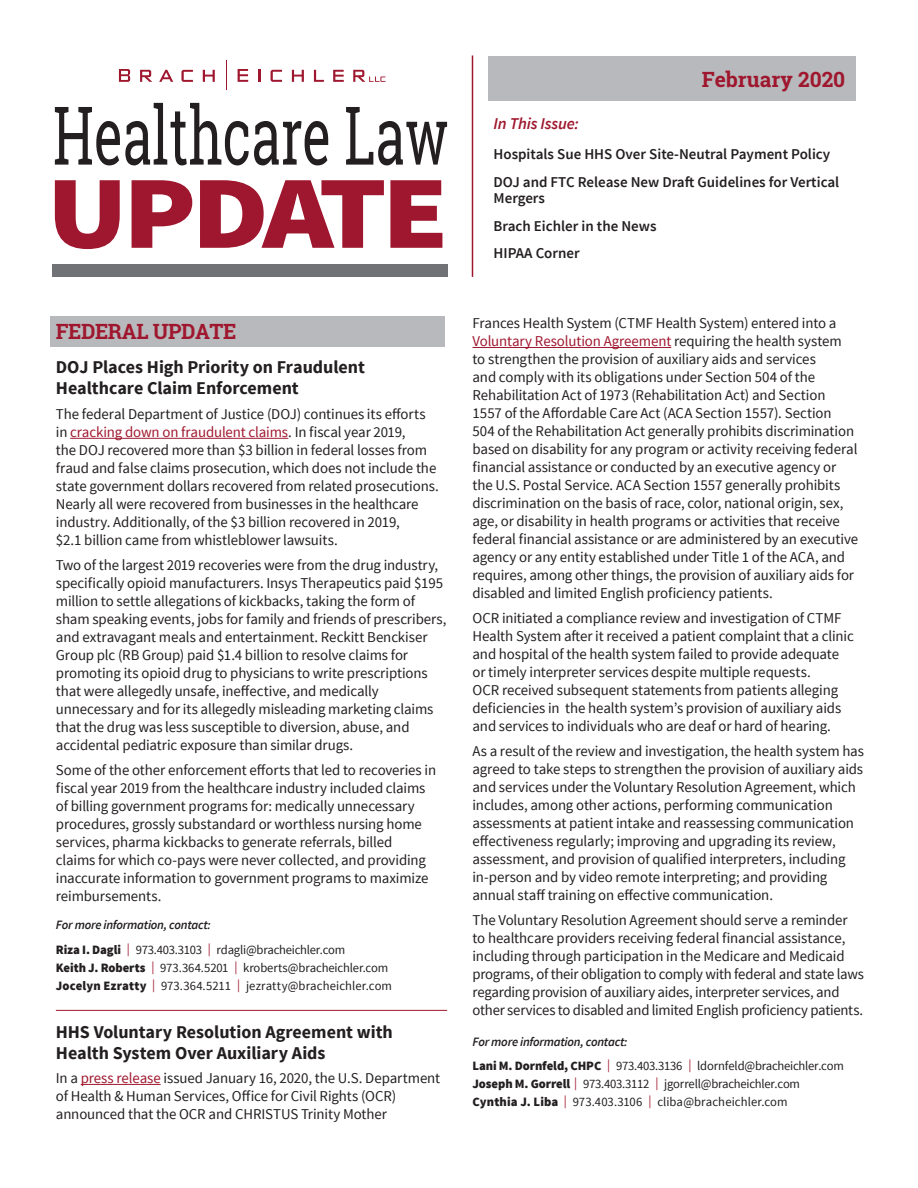
<style>
.page{position:relative;width:918px;height:1188px;background:#fff}
.page>*{position:absolute;margin:0;border:0;box-sizing:border-box;transform-origin:0 0}
.Head_Wine_17_19_Un{font:700 21px "Roboto Slab";letter-spacing:-.02em;color:#9f172e}
.Masthead_Date{font:700 21px "Roboto Slab";color:#9f172e}
.Subhead_Rule_Above{font:700 18px/21px "Source Sans Pro";color:#231f20}
.Subhead_NO_Rule_Ab{font:700 18px/21px "Source Sans Pro";color:#231f20}
.Masthead_In_This_I{font:italic 600 16.5px "Source Sans Pro";letter-spacing:-.01em;color:#9f172e}
.hyperlink{font:15px/18px "Source Sans Pro";letter-spacing:-.01em;color:#231f20}
.Masthead_In_This_i{font:600 15px/16.5px "Source Sans Pro";color:#231f20}
.Back_Page_Contacts{font:12.75px "Source Sans Pro";letter-spacing:.005em;color:#231f20}
.FOR_MORE_INFORMATI{font:12.75px "Source Sans Pro";letter-spacing:-.02em;color:#231f20}
.hyperlink-2{font:12.75px "Source Sans Pro";letter-spacing:-.02em;color:#231f20}
.hyperlink-3{font:italic 600 12.75px "Source Sans Pro";letter-spacing:-.02em;color:#231f20}
.FOR_MORE_INFORMATI-2{font:italic 600 12.75px "Source Sans Pro";letter-spacing:-.02em;color:#231f20}
.s1{color:#9f172e}
.s2{font-weight:900}
</style>
<div class="page">
<div style="left:488px;top:56px;width:368px;height:45px;background:#b8b9bc"></div>
<div style="left:51px;top:316px;width:394px;height:30px;background:#b8b9bc"></div>
<svg style="left:55px;top:103px;width:273px;height:62px"></svg>
<svg style="left:346px;top:107px;width:101px;height:58px"></svg>
<svg style="left:55px;top:180px;width:65px;height:69px"></svg>
<svg style="left:132px;top:180px;width:60px;height:68px"></svg>
<svg style="left:200px;top:180px;width:184px;height:68px"></svg>
<svg style="left:390px;top:180px;width:52px;height:68px"></svg>
<svg style="left:119px;top:69px;width:11px;height:13px"></svg>
<svg style="left:140px;top:70px;width:12px;height:12px"></svg>
<svg style="left:159px;top:70px;width:14px;height:12px"></svg>
<svg style="left:203px;top:70px;width:12px;height:12px"></svg>
<svg style="left:258px;top:70px;width:3px;height:12px"></svg>
<svg style="left:292px;top:70px;width:12px;height:12px"></svg>
<svg style="left:314px;top:70px;width:10px;height:12px"></svg>
<svg style="left:333px;top:70px;width:11px;height:12px"></svg>
<svg style="left:181px;top:70px;width:12px;height:12px"></svg>
<svg style="left:271px;top:70px;width:11px;height:12px"></svg>
<svg style="left:238px;top:69px;width:10px;height:13px"></svg>
<svg style="left:226px;top:61px;width:1px;height:29px"></svg>
<svg style="left:353px;top:70px;width:32px;height:12px"></svg>
<div style="left:52px;top:264px;width:396px;height:12px;background:#717275"></div>
<hr style="left:70px;top:438px;width:218px;height:1px;background:#9f172e">
<hr style="left:56px;top:1010px;width:391px;height:1px;background:#9f172e">
<hr style="left:81px;top:1084px;width:80px;height:1px;background:#9f172e">
<hr style="left:472px;top:56px;width:1px;height:221px;background:#9f172e">
<hr style="left:472px;top:347px;width:199px;height:1px;background:#9f172e">
<p class="Head_Wine_17_19_Un" style="left:56px;top:317px;width:182px">FEDERAL UPDATE</p>
<p class="Subhead_NO_Rule_Ab" style="left:56px;top:358px;width:311px">DOJ Places High Priority on Fraudulent<br>Healthcare Claim Enforcement</p>
<p class="hyperlink" style="left:56px;top:405px;width:384px">The federal Department of Justice (DOJ) continues its efforts in <span class="s1">cracking down on fraudulent claims</span>. In fiscal year 2019,<br>the DOJ recovered more than $3 billion in federal losses from fraud and false claims prosecution, which does not include the state government dollars recovered from related prosecutions.<br>Nearly all were recovered from businesses in the healthcare industry. Additionally, of the $3 billion recovered in 2019,<br>$2.1 billion came from whistleblower lawsuits.</p>
<p class="hyperlink" style="left:56px;top:556px;width:392px">Two of the largest 2019 recoveries were from the drug industry, specifically opioid manufacturers. Insys Therapeutics paid $195 million to settle allegations of kickbacks, taking the form of sham speaking events, jobs for family and friends of prescribers, and extravagant meals and entertainment. Reckitt Benckiser Group plc (RB Group) paid $1.4 billion to resolve claims for promoting its opioid drug to physicians to write prescriptions that were allegedly unsafe, ineffective, and medically unnecessary and for its allegedly misleading marketing claims that the drug was less susceptible to diversion, abuse, and accidental pediatric exposure than similar drugs.</p>
<p class="hyperlink" style="left:56px;top:761px;width:382px">Some of the other enforcement efforts that led to recoveries in fiscal year 2019 from the healthcare industry included claims of billing government programs for: medically unnecessary procedures, grossly substandard or worthless nursing home services, pharma kickbacks to generate referrals, billed<br>claims for which co-pays were never collected, and providing inaccurate information to government programs to maximize reimbursements.</p>
<p class="hyperlink-3" style="left:56px;top:917px;width:156px">For more information, contact:</p>
<p class="FOR_MORE_INFORMATI" style="left:56px;top:941px;width:291px"><span class="s2">Riza I. Dagli</span> <span class="s1">|</span> 973.403.3103 <span class="s1">|</span> rdagli@bracheichler.com</p>
<p class="Back_Page_Contacts" style="left:56px;top:959px;width:334px"><span class="s2">Keith J. Roberts</span> <span class="s1">|</span> 973.364.5201 <span class="s1">|</span> kroberts@bracheichler.com</p>
<p class="Back_Page_Contacts" style="left:56px;top:977px;width:338px"><span class="s2">Jocelyn Ezratty</span> <span class="s1">|</span> 973.364.5211 <span class="s1">|</span> jezratty@bracheichler.com</p>
<p class="Subhead_Rule_Above" style="left:56px;top:1022px;width:339px">HHS Voluntary Resolution Agreement with<br>Health System Over Auxiliary Aids</p>
<p class="hyperlink" style="left:56px;top:1070px;width:386px">In a <span class="s1">press release</span> issued January 16, 2020, the U.S. Department of Health &amp; Human Services, Office for Civil Rights (OCR) announced that the OCR and CHRISTUS Trinity Mother</p>
<p class="Masthead_Date" style="left:702px;top:65px;width:145px">February 2020</p>
<p class="Masthead_In_This_I" style="left:494px;top:114px;width:87px">In This Issue:</p>
<p class="Masthead_In_This_i" style="left:494px;top:147px;width:338px">Hospitals Sue HHS Over Site-Neutral Payment Policy</p>
<p class="Masthead_In_This_i" style="left:494px;top:174px;width:347px">DOJ and FTC Release New Draft Guidelines for Vertical<br>Mergers</p>
<p class="Masthead_In_This_i" style="left:494px;top:218px;width:165px">Brach Eichler in the News</p>
<p class="Masthead_In_This_i" style="left:494px;top:245px;width:88px">HIPAA Corner</p>
<p class="hyperlink" style="left:472px;top:315px;width:387px">Frances Health System (CTMF Health System) entered into a <span class="s1">Voluntary Resolution Agreement</span> requiring the health system to strengthen the provision of auxiliary aids and services<br>and comply with its obligations under Section 504 of the Rehabilitation Act of 1973 (Rehabilitation Act) and Section 1557 of the Affordable Care Act (ACA Section 1557). Section<br>504 of the Rehabilitation Act generally prohibits discrimination based on disability for any program or activity receiving federal financial assistance or conducted by an executive agency or the U.S. Postal Service. ACA Section 1557 generally prohibits discrimination on the basis of race, color, national origin, sex, age, or disability in health programs or activities that receive federal financial assistance or are administered by an executive agency or any entity established under Title 1 of the ACA, and requires, among other things, the provision of auxiliary aids for disabled and limited English proficiency patients.</p>
<p class="hyperlink" style="left:472px;top:609px;width:383px">OCR initiated a compliance review and investigation of CTMF Health System after it received a patient complaint that a clinic and hospital of the health system failed to provide adequate or timely interpreter services despite multiple requests.<br>OCR received subsequent statements from patients alleging deficiencies in the health system’s provision of auxiliary aids and services to individuals who are deaf or hard of hearing.</p>
<p class="hyperlink" style="left:472px;top:742px;width:393px">As a result of the review and investigation, the health system has agreed to take steps to strengthen the provision of auxiliary aids and services under the Voluntary Resolution Agreement, which includes, among other actions, performing communication assessments at patient intake and reassessing communication effectiveness regularly; improving and upgrading its review, assessment, and provision of qualified interpreters, including in-person and by video remote interpreting; and providing annual staff training on effective communication.</p>
<p class="hyperlink" style="left:472px;top:911px;width:393px">The Voluntary Resolution Agreement should serve a reminder to healthcare providers receiving federal financial assistance, including through participation in the Medicare and Medicaid programs, of their obligation to comply with federal and state laws regarding provision of auxiliary aides, interpreter services, and other services to disabled and limited English proficiency patients.</p>
<p class="FOR_MORE_INFORMATI-2" style="left:472px;top:1033px;width:156px">For more information, contact:</p>
<p class="FOR_MORE_INFORMATI" style="left:472px;top:1058px;width:373px"><span class="s2">Lani M. Dornfeld, CHPC</span> <span class="s1">|</span> 973.403.3136 <span class="s1">|</span> ldornfeld@bracheichler.com</p>
<p class="hyperlink-2" style="left:472px;top:1076px;width:329px"><span class="s2">Joseph M. Gorrell</span> <span class="s1">|</span> 973.403.3112 <span class="s1">|</span> jgorrell@bracheichler.com</p>
<p class="Back_Page_Contacts" style="left:472px;top:1094px;width:317px"><span class="s2">Cynthia J. Liba</span> <span class="s1">|</span> 973.403.3106 <span class="s1">|</span> cliba@bracheichler.com</p>
</div>
